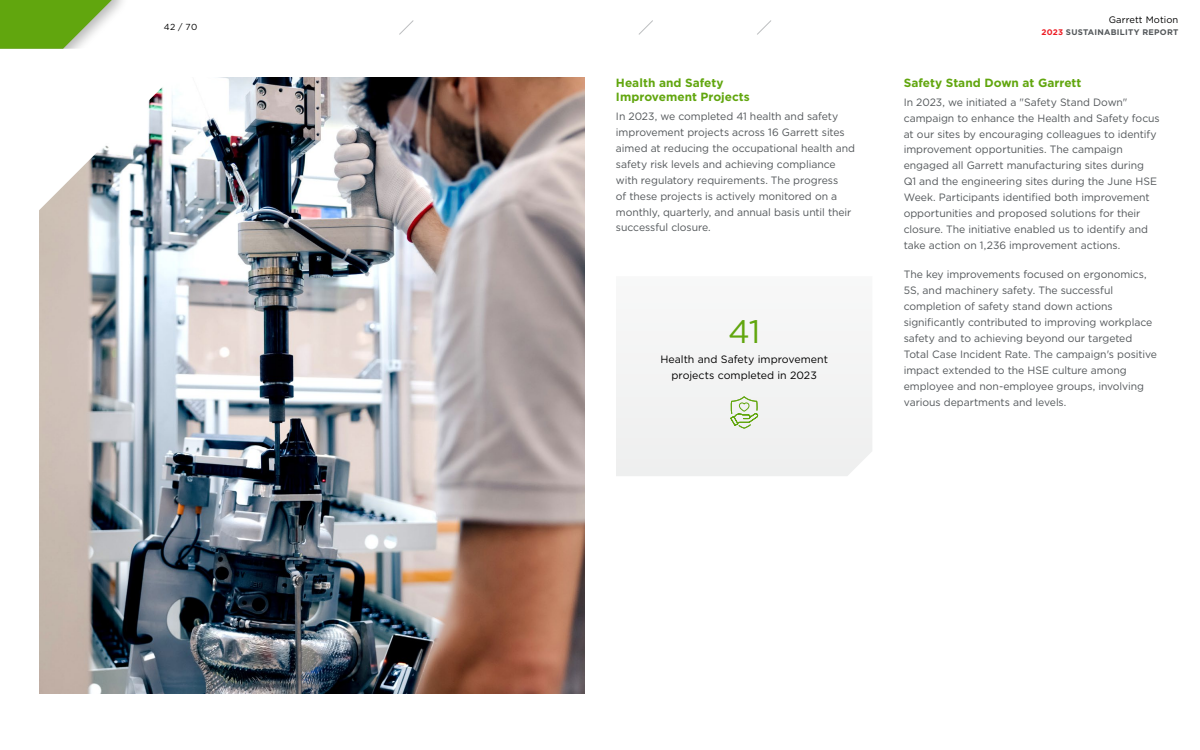
<style>
.page{position:relative;width:1200px;height:750px;background:#fff}
.page>*{position:absolute;margin:0;border:0;box-sizing:border-box;transform-origin:0 0}
.t1{font:32.5px "Gotham";color:#61a60e}
.t2{font:700 11.88px/14.2px "Gotham";color:#61a60e}
.t3{font:10.62px/15.9px "Gotham";letter-spacing:-.005em;color:#53575a}
.t4{font:10.62px/16.2px "Gotham";color:#000;text-align:center}
.t5{font:9.38px "Gotham";letter-spacing:.01em;color:#000}
.t6{font:8.75px "Gotham";color:#000}
.t7{font:700 8.12px "Gotham";letter-spacing:.03em;color:#53575a}
.s1{color:#ed1c24}
</style>
<div class="page">
<img style="left:40px;top:78px;width:545px;height:616px">
<img style="left:39px;top:77px;width:234px;height:173px">
<div style="left:616px;top:345px;width:256px;height:131px;background:#f1f2f2"></div>
<svg style="left:729px;top:395px;width:30px;height:34px"></svg>
<svg style="left:757px;top:20px;width:14px;height:15px"></svg>
<svg style="left:399px;top:20px;width:15px;height:15px"></svg>
<svg style="left:638px;top:20px;width:15px;height:15px"></svg>
<svg style="left:0;top:0;width:112px;height:49px;background:#7fb43e"></svg>
<p class="t6" style="left:164px;top:22px;width:35px">42 / 70</p>
<p class="t2" style="left:616px;top:76px;width:135px">Health and Safety<br>Improvement Projects</p>
<p class="t3" style="left:616px;top:108px;width:241px">In 2023, we completed 41 health and safety improvement projects across 16 Garrett sites aimed at reducing the occupational health and safety risk levels and achieving compliance with regulatory requirements. The progress<br>of these projects is actively monitored on a monthly, quarterly, and annual basis until their successful closure.</p>
<h1 class="t1" style="left:728px;top:310px;width:34px">41</h1>
<p class="t4" style="left:660px;top:351px;width:169px">Health and Safety improvement projects completed in 2023</p>
<p class="t5" style="left:1109px;top:14px;width:71px">Garrett Motion</p>
<p class="t7" style="left:1042px;top:27px;width:138px"><span class="s1">2023</span> SUSTAINABILITY REPORT</p>
<p class="t2" style="left:904px;top:76px;width:179px">Safety Stand Down at Garrett</p>
<p class="t3" style="left:904px;top:94px;width:257px">In 2023, we initiated a "Safety Stand Down" campaign to enhance the Health and Safety focus at our sites by encouraging colleagues to identify improvement opportunities. The campaign engaged all Garrett manufacturing sites during<br>Q1 and the engineering sites during the June HSE Week. Participants identified both improvement opportunities and proposed solutions for their closure. The initiative enabled us to identify and take action on 1,236 improvement actions.</p>
<p class="t3" style="left:904px;top:266px;width:255px">The key improvements focused on ergonomics, 5S, and machinery safety. The successful completion of safety stand down actions significantly contributed to improving workplace safety and to achieving beyond our targeted Total Case Incident Rate. The campaign's positive impact extended to the HSE culture among employee and non-employee groups, involving various departments and levels.</p>
</div>
